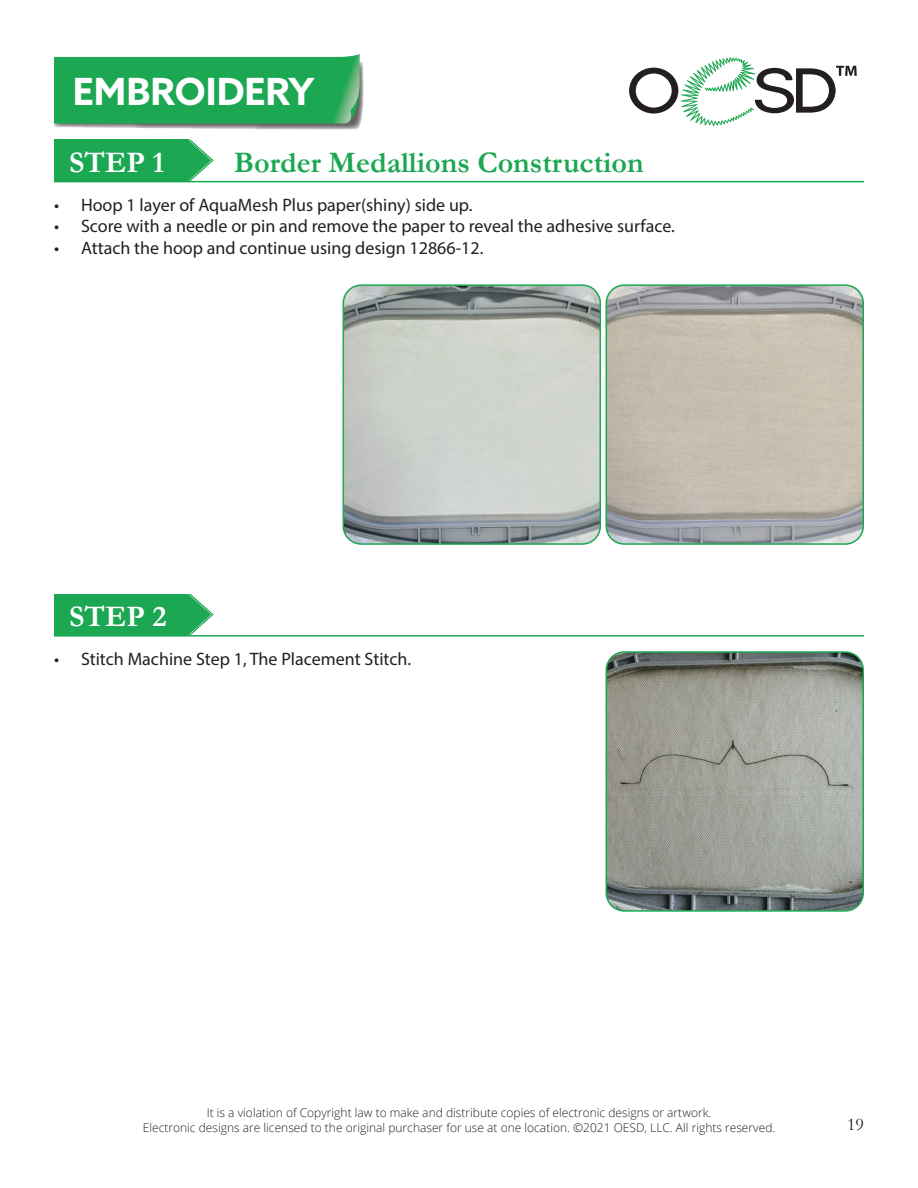
<style>
.page{position:relative;width:918px;height:1188px;background:#fff}
.page>*{position:absolute;margin:0;border:0;box-sizing:border-box;transform-origin:0 0}
.t1{font:700 37.5px "Azo Sans";color:#fff}
.t2{font:700 30px "Garamond";color:#1ca752}
.t3{font:700 30px "Garamond";color:#fff}
.t4{font:18px "Myriad Pro";color:#231f20}
.t5{font:18px "Garamond";color:#231f20}
.t6{font:300 12px "Open Sans";color:#231f20}
</style>
<div class="page">
<svg style="left:629px;top:57px;width:228px;height:69px"></svg>
<hr style="left:54px;top:635px;width:810px;height:2px;background:#1ca752">
<hr style="left:54px;top:181px;width:810px;height:1px;background:#1ca752">
<div style="left:54px;top:594px;width:134px;height:41px;background:#1ca752"></div>
<svg style="left:188px;top:594px;width:25px;height:41px"></svg>
<div style="left:54px;top:140px;width:134px;height:41px;background:#1ca752"></div>
<svg style="left:188px;top:140px;width:25px;height:41px"></svg>
<img style="left:606px;top:652px;width:255px;height:257px">
<div style="left:606px;top:651px;width:258px;height:261px;border:2px solid #1ca752;border-radius:18px"></div>
<svg style="left:54px;top:54px;width:310px;height:76px;background:#34aa62"></svg>
<img style="left:606px;top:287px;width:255px;height:257px">
<div style="left:606px;top:284px;width:258px;height:261px;border:2px solid #1ca752;border-radius:18px"></div>
<img style="left:343px;top:287px;width:257px;height:257px">
<div style="left:343px;top:284px;width:258px;height:261px;border:2px solid #1ca752;border-radius:18px"></div>
<p class="t1" style="left:73px;top:67px;width:243px">EMBROIDERY</p>
<p class="t3" style="left:69px;top:142px;width:97px">STEP 1</p>
<p class="t2" style="left:234px;top:142px;width:411px">Border Medallions Construction</p>
<p class="t4" style="left:54px;top:193px;width:420px">• Hoop 1 layer of AquaMesh Plus paper(shiny) side up.</p>
<p class="t4" style="left:54px;top:215px;width:622px">• Score with a needle or pin and remove the paper to reveal the adhesive surface.</p>
<p class="t4" style="left:54px;top:237px;width:431px">• Attach the hoop and continue using design 12866-12.</p>
<p class="t3" style="left:152px;top:142px;width:22px">X</p>
<p class="t3" style="left:69px;top:596px;width:99px">STEP 2</p>
<p class="t3" style="left:152px;top:596px;width:22px">X</p>
<p class="t4" style="left:54px;top:648px;width:359px">• Stitch Machine Step 1, The Placement Stitch.</p>
<p class="t6" style="left:207px;top:1105px;width:506px">It is a violation of Copyright law to make and distribute copies of electronic designs or artwork.</p>
<p class="t6" style="left:143px;top:1119px;width:634px">Electronic designs are licensed to the original purchaser for use at one location. ©2021 OESD, LLC. All rights reserved.</p>
<p class="t5" style="left:847px;top:1112px;width:18px">19</p>
</div>
